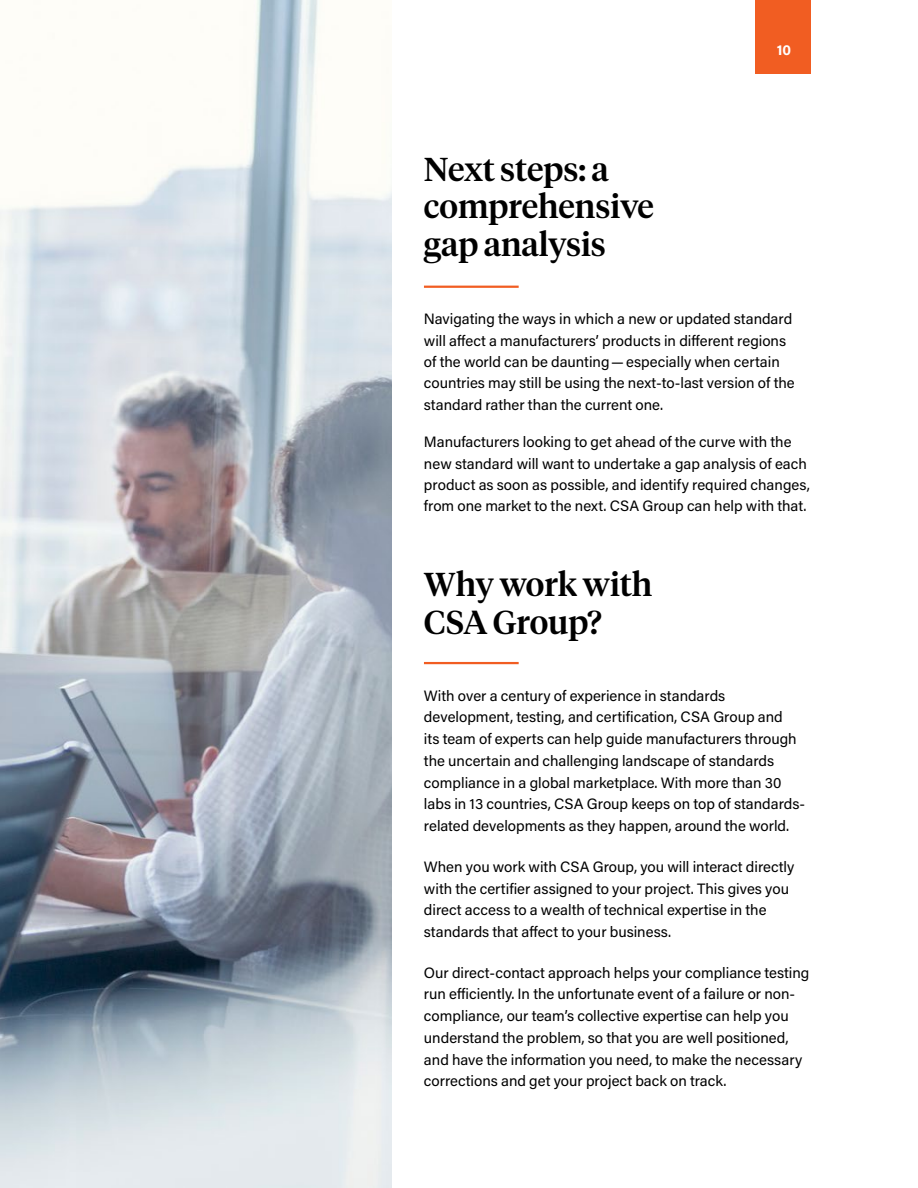
<style>
.page{position:relative;width:918px;height:1188px;background:#fff}
.page>*{position:absolute;margin:0;border:0;box-sizing:border-box;transform-origin:0 0}
.BODY_COPY__JUSTIFIED{font:500 33px/37.5px "Tiempos Headline";color:#000}
.BODY_COPY__JUSTIFIED-2{font:15px/21.8px "Acumin Pro";color:#000}
.t1{font:700 14.7px "Acumin Pro";color:#fff}
</style>
<div class="page">
<img style="left:0;top:0;width:392px;height:1188px">
<div style="left:756px;top:0;width:55px;height:73px;background:#f15d22"></div>
<hr style="left:424px;top:286px;width:95px;height:2px;background:#f15d22">
<hr style="left:424px;top:662px;width:95px;height:2px;background:#f15d22">
<p class="BODY_COPY__JUSTIFIED" style="left:424px;top:149px;width:231px">Next steps: a comprehensive gap analysis</p>
<p class="t1" style="left:777px;top:39px;width:16px">10</p>
<p class="BODY_COPY__JUSTIFIED-2" style="left:424px;top:308px;width:372px;line-height:21.3px">Navigating the ways in which a new or updated standard will affect a manufacturers’ products in different regions of the world can be daunting — especially when certain countries may still be using the next-to-last version of the standard rather than the current one.</p>
<p class="BODY_COPY__JUSTIFIED-2" style="left:424px;top:431px;width:387px;line-height:21.3px">Manufacturers looking to get ahead of the curve with the new standard will want to undertake a gap analysis of each product as soon as possible, and identify required changes, from one market to the next. CSA Group can help with that.</p>
<p class="BODY_COPY__JUSTIFIED" style="left:424px;top:564px;width:230px">Why work with<br>CSA Group?</p>
<p class="BODY_COPY__JUSTIFIED-2" style="left:424px;top:684px;width:383px">With over a century of experience in standards development, testing, and certification, CSA Group and<br>its team of experts can help guide manufacturers through the uncertain and challenging landscape of standards compliance in a global marketplace. With more than 30 labs in 13 countries, CSA Group keeps on top of standards&shy;related developments as they happen, around the world.</p>
<p class="BODY_COPY__JUSTIFIED-2" style="left:424px;top:855px;width:372px">When you work with CSA Group, you will interact directly with the certifier assigned to your project. This gives you direct access to a wealth of technical expertise in the standards that affect to your business.</p>
<p class="BODY_COPY__JUSTIFIED-2" style="left:424px;top:961px;width:387px">Our direct-contact approach helps your compliance testing run efficiently. In the unfortunate event of a failure or non&shy;compliance, our team’s collective expertise can help you understand the problem, so that you are well positioned, and have the information you need, to make the necessary corrections and get your project back on track.</p>
</div>
